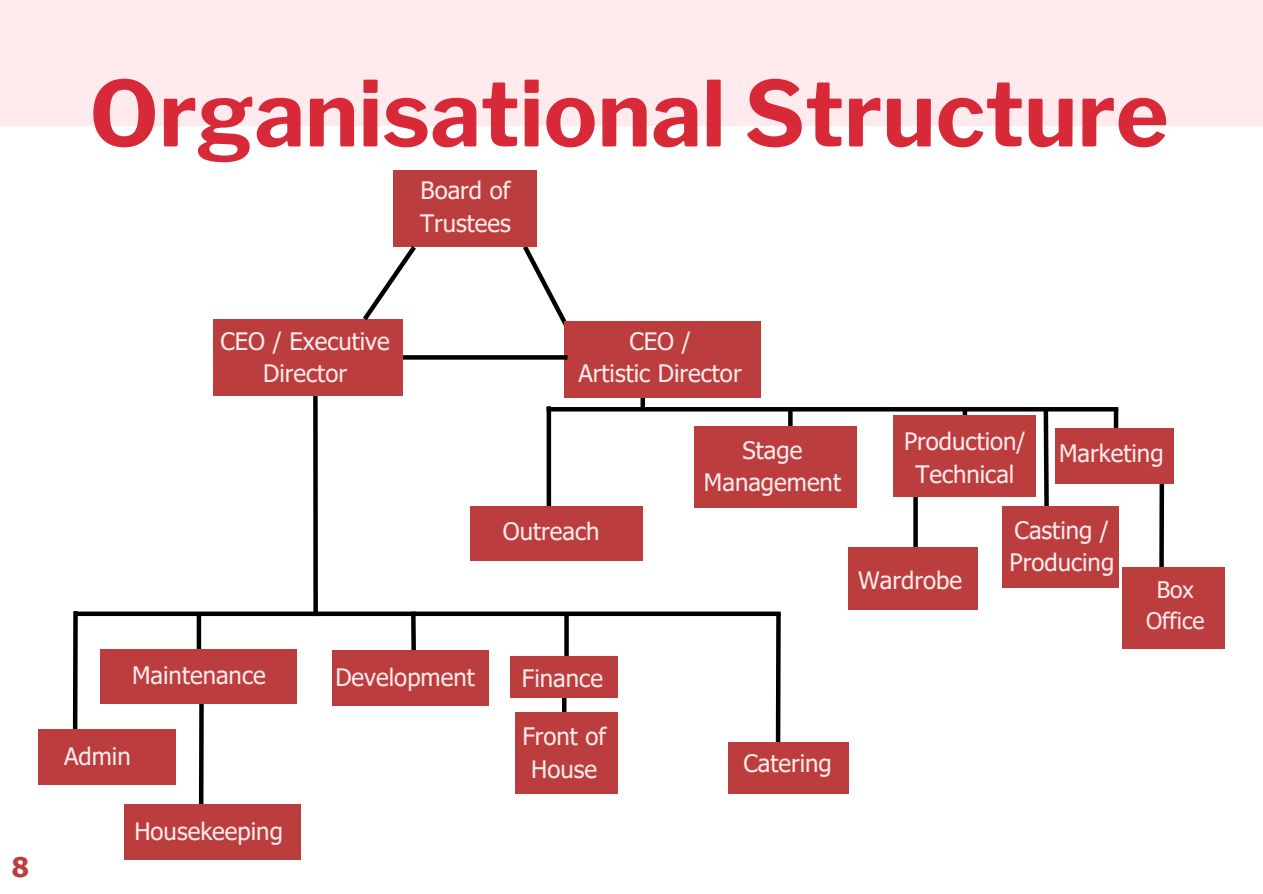
<style>
.page{position:relative;width:1263px;height:894px;background:#fff}
.page>*{position:absolute;margin:0;border:0;box-sizing:border-box;transform-origin:0 0}
.t1{font:700 90px "Libre Franklin";color:#d82938}
.t2{font:700 27px "Tahoma";color:#bb3d3d}
.t3{font:24px/32.7px "Tahoma";color:#ffebed}
.t4{font:22.8px/31px "Tahoma";color:#ffebed;text-align:center}
</style>
<div class="page">
<div style="left:0;top:0;width:1263px;height:126px;background:#ffebed"></div>
<svg style="left:523px;top:247px;width:44px;height:79px"></svg>
<div style="left:394px;top:170px;width:143px;height:77px;background:#bb3d3d"></div>
<div style="left:640px;top:369px;width:5px;height:40px;background:#000"></div>
<div style="left:564px;top:321px;width:197px;height:77px;background:#bb3d3d"></div>
<svg style="left:402px;top:355px;width:165px;height:4px"></svg>
<div style="left:313px;top:389px;width:5px;height:227px;background:#000"></div>
<div style="left:213px;top:319px;width:189px;height:76px;background:#bb3d3d"></div>
<div style="left:788px;top:409px;width:5px;height:40px;background:#000"></div>
<div style="left:694px;top:426px;width:162px;height:82px;background:#bb3d3d"></div>
<hr style="left:963px;top:409px;width:4px;height:40px;background:#000">
<div style="left:913px;top:449px;width:5px;height:122px;background:#000"></div>
<div style="left:893px;top:415px;width:143px;height:81px;background:#bb3d3d"></div>
<div style="left:848px;top:547px;width:130px;height:63px;background:#bb3d3d"></div>
<svg style="left:409px;top:616px;width:10px;height:34px"></svg>
<div style="left:564px;top:613px;width:5px;height:77px;background:#000"></div>
<svg style="left:1157px;top:483px;width:9px;height:84px"></svg>
<hr style="left:562px;top:686px;width:4px;height:77px;background:#000">
<svg style="left:773px;top:616px;width:8px;height:126px"></svg>
<div style="left:75px;top:611px;width:706px;height:5px;background:#000"></div>
<hr style="left:197px;top:613px;width:4px;height:76px;background:#000">
<svg style="left:197px;top:703px;width:9px;height:101px"></svg>
<svg style="left:72px;top:611px;width:8px;height:118px"></svg>
<div style="left:124px;top:804px;width:177px;height:55px;background:#bb3d3d"></div>
<div style="left:100px;top:648px;width:197px;height:55px;background:#bb3d3d"></div>
<div style="left:728px;top:742px;width:120px;height:51px;background:#bb3d3d"></div>
<div style="left:332px;top:650px;width:157px;height:55px;background:#bb3d3d"></div>
<div style="left:38px;top:729px;width:138px;height:55px;background:#bb3d3d"></div>
<svg style="left:1041px;top:411px;width:10px;height:94px"></svg>
<div style="left:1002px;top:505px;width:116px;height:82px;background:#bb3d3d"></div>
<hr style="left:1114px;top:409px;width:4px;height:40px;background:#000">
<div style="left:1055px;top:428px;width:119px;height:55px;background:#bb3d3d"></div>
<div style="left:515px;top:712px;width:103px;height:81px;background:#bb3d3d"></div>
<div style="left:1122px;top:567px;width:103px;height:81px;background:#bb3d3d"></div>
<div style="left:510px;top:656px;width:108px;height:41px;background:#bb3d3d"></div>
<hr style="left:547px;top:406px;width:4px;height:122px;background:#000">
<div style="left:470px;top:505px;width:173px;height:55px;background:#bb3d3d"></div>
<hr style="left:547px;top:407px;width:571px;height:4px;background:#000">
<svg style="left:363px;top:241px;width:53px;height:84px"></svg>
<h1 class="t1" style="left:89px;top:59px;width:1081px">Organisational Structure</h1>
<p class="t3" style="left:420px;top:173px;width:92px">Board of<br>Trustees</p>
<p class="t2" style="left:12px;top:849px;width:19px">8</p>
<p class="t3" style="left:220px;top:323px;width:171px;text-align:center">CEO / Executive<br>Director</p>
<p class="t3" style="left:132px;top:658px;width:135px">Maintenance</p>
<p class="t3" style="left:64px;top:739px;width:68px">Admin</p>
<p class="t3" style="left:134px;top:814px;width:150px">Housekeeping</p>
<p class="t3" style="left:335px;top:659px;width:141px">Development</p>
<p class="t3" style="left:629px;top:323px;width:63px">CEO /</p>
<p class="t3" style="left:578px;top:356px;width:165px">Artistic Director</p>
<p class="t3" style="left:704px;top:432px;width:139px;text-align:center">Stage<br>Management</p>
<p class="t3" style="left:904px;top:424px;width:123px">Production/</p>
<p class="t3" style="left:915px;top:457px;width:101px">Technical</p>
<p class="t3" style="left:1059px;top:436px;width:106px">Marketing</p>
<p class="t3" style="left:503px;top:514px;width:98px">Outreach</p>
<p class="t3" style="left:522px;top:660px;width:83px">Finance</p>
<p class="t3" style="left:522px;top:719px;width:85px">Front of</p>
<p class="t3" style="left:531px;top:751px;width:67px">House</p>
<p class="t3" style="left:858px;top:562px;width:105px">Wardrobe</p>
<p class="t3" style="left:743px;top:745px;width:90px">Catering</p>
<p class="t3" style="left:1009px;top:512px;width:106px">Casting /<br>Producing</p>
<p class="t4" style="left:1146px;top:573px;width:60px">Box<br>Office</p>
</div>
